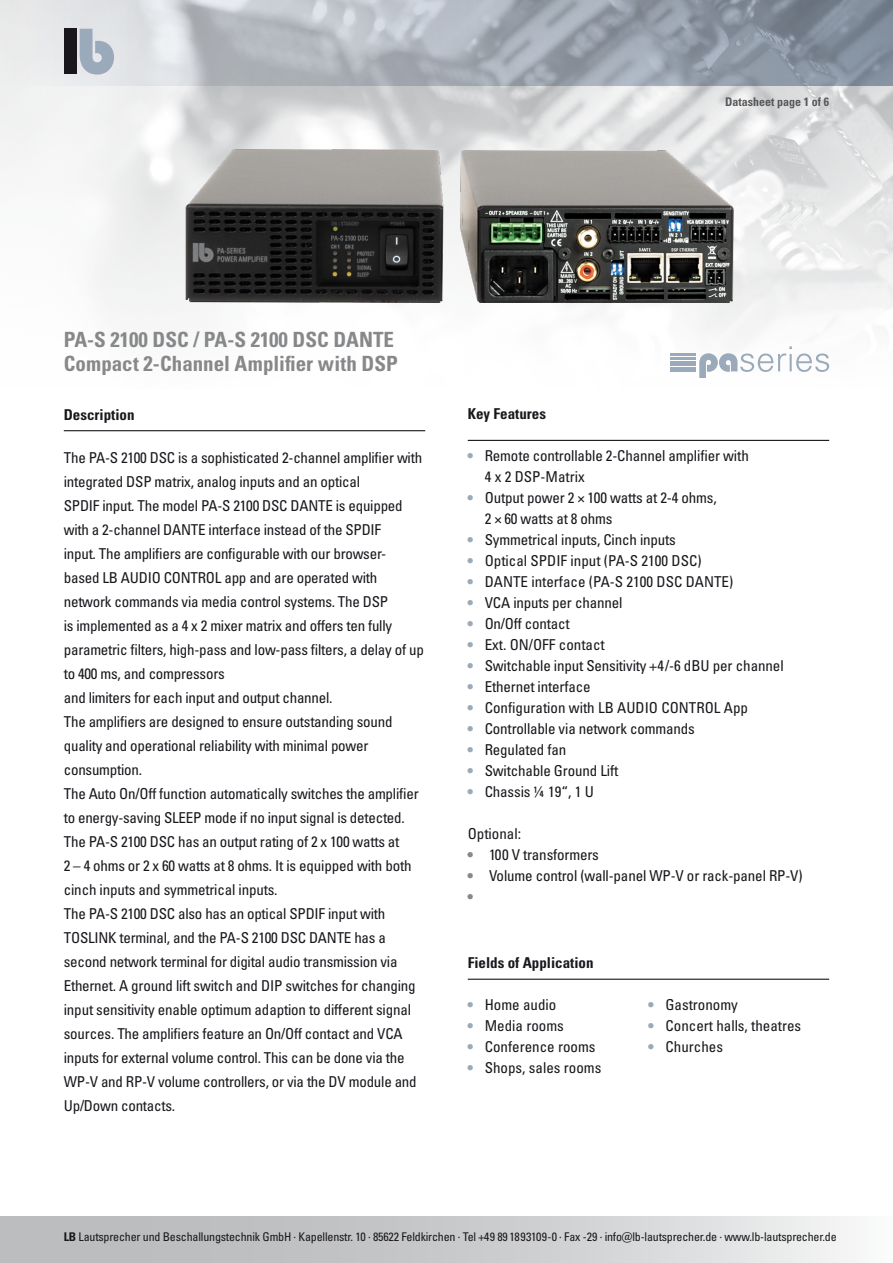
<style>
.page{position:relative;width:893px;height:1263px;background:#fff}
.page>*{position:absolute;margin:0;border:0;box-sizing:border-box;transform-origin:0 0}
.t1{font:700 condensed 21px/24px "Univers LT Pro";color:#87888a}
.t2{font:condensed 15px/24px "Univers LT Pro";letter-spacing:-.015em;color:#1a171c}
.t3{font:700 condensed 15px "Univers LT Pro";color:#1a171c}
.t4{font:condensed 12px "Univers LT Pro";letter-spacing:-.015em;color:#1a171c}
.t5{font:700 condensed 12px "Univers LT Pro";color:#58585a}
.s1{color:#9baaba}
.s2{color:#87888a}
.s3{font-weight:700}
</style>
<div class="page">
<img style="left:0;top:85px;width:893px;height:287px">
<svg style="left:0;top:0;width:893px;height:85px;background:#adb3bc"></svg>
<div style="left:64px;top:29px;width:13px;height:45px;background:#1a171c"></div>
<svg style="left:80px;top:29px;width:34px;height:46px;background:#b4beca"></svg>
<div style="left:0;top:1216px;width:893px;height:47px;background:linear-gradient(to right,#afb1b3,#edeeee)"></div>
<hr style="left:64px;top:430px;width:361px;height:1px;background:#1a171c">
<hr style="left:468px;top:440px;width:361px;height:1px;background:#1a171c">
<svg style="left:699px;top:346px;width:130px;height:32px"></svg>
<hr style="left:670px;top:367px;width:26px;height:4px;background:#9baaba">
<hr style="left:670px;top:361px;width:26px;height:4px;background:#9baaba">
<hr style="left:670px;top:357px;width:26px;height:3px;background:#9baaba">
<hr style="left:670px;top:354px;width:26px;height:2px;background:#9baaba">
<img style="left:497px;top:132px;width:248px;height:182px">
<img style="left:180px;top:132px;width:317px;height:182px">
<hr style="left:468px;top:979px;width:361px;height:1px;background:#1a171c">
<h1 class="t1" style="left:64px;top:327px;width:336px">PA-S 2100 DSC / PA-S 2100 DSC DANTE<br>Compact 2-Channel Amplifier with DSP</h1>
<p class="t5" style="left:725px;top:95px;width:105px">Datasheet page 1 of 6</p>
<p class="t3" style="left:64px;top:405px;width:72px">Description</p>
<p class="t3" style="left:468px;top:405px;width:80px">Key Features</p>
<p class="t2" style="left:485px;top:445px;width:266px;line-height:21px;text-indent:-17px"><span class="s1">•</span> Remote controllable 2-Channel amplifier with<br>4 x 2 DSP-Matrix</p>
<p class="t2" style="left:485px;top:487px;width:233px;line-height:21px;text-indent:-17px"><span class="s1">•</span> Output power 2 × 100 watts at 2-4 ohms,<br>2 × 60 watts at 8 ohms</p>
<p class="t2" style="left:468px;top:527px;width:210px"><span class="s1">•</span> Symmetrical inputs, Cinch inputs</p>
<p class="t2" style="left:468px;top:548px;width:235px"><span class="s1">•</span> Optical SPDIF input (PA-S 2100 DSC)</p>
<p class="t2" style="left:468px;top:569px;width:267px"><span class="s1">•</span> DANTE interface (PA-S 2100 DSC DANTE)</p>
<p class="t2" style="left:468px;top:590px;width:156px"><span class="s1">•</span> VCA inputs per channel</p>
<p class="t2" style="left:468px;top:611px;width:104px"><span class="s1">•</span> On/Off contact</p>
<p class="t2" style="left:468px;top:632px;width:138px"><span class="s1">•</span> Ext. ON/OFF contact</p>
<p class="t2" style="left:468px;top:653px;width:317px"><span class="s1">•</span> Switchable input Sensitivity +4/-6 dBU per channel</p>
<p class="t2" style="left:468px;top:674px;width:124px"><span class="s1">•</span> Ethernet interface</p>
<p class="t2" style="left:468px;top:695px;width:282px"><span class="s1">•</span> Configuration with LB AUDIO CONTROL App</p>
<p class="t2" style="left:468px;top:716px;width:229px"><span class="s1">•</span> Controllable via network commands</p>
<p class="t2" style="left:468px;top:737px;width:100px"><span class="s1">•</span> Regulated fan</p>
<p class="t2" style="left:468px;top:758px;width:152px"><span class="s1">•</span> Switchable Ground Lift</p>
<p class="t2" style="left:468px;top:779px;width:128px"><span class="s1">•</span> Chassis ¼ 19“, 1 U</p>
<p class="t2" style="left:468px;top:821px;width:55px">Optional:</p>
<p class="t2" style="left:468px;top:842px;width:133px"><span class="s2">•</span> 100 V transformers</p>
<p class="t2" style="left:468px;top:865px;width:336px;line-height:21px"><span class="s2">•</span> Volume control (wall-panel WP-V or rack-panel RP-V) <span class="s2">•</span></p>
<p class="t2" style="left:64px;top:445px;width:362px">The PA-S 2100 DSC is a sophisticated 2-channel amplifier with integrated DSP matrix, analog inputs and an optical<br>SPDIF input. The model PA-S 2100 DSC DANTE is equipped with a 2-channel DANTE interface instead of the SPDIF<br>input. The amplifiers are configurable with our browser&shy;based LB AUDIO CONTROL app and are operated with network commands via media control systems. The DSP<br>is implemented as a 4 x 2 mixer matrix and offers ten fully parametric filters, high-pass and low-pass filters, a delay of up to 400 ms, and compressors<br>and limiters for each input and output channel.<br>The amplifiers are designed to ensure outstanding sound quality and operational reliability with minimal power consumption.<br>The Auto On/Off function automatically switches the amplifier to energy-saving SLEEP mode if no input signal is detected.<br>The PA-S 2100 DSC has an output rating of 2 x 100 watts at<br>2 – 4 ohms or 2 x 60 watts at 8 ohms. It is equipped with both cinch inputs and symmetrical inputs.<br>The PA-S 2100 DSC also has an optical SPDIF input with TOSLINK terminal, and the PA-S 2100 DSC DANTE has a second network terminal for digital audio transmission via Ethernet. A ground lift switch and DIP switches for changing input sensitivity enable optimum adaption to different signal sources. The amplifiers feature an On/Off contact and VCA inputs for external volume control. This can be done via the WP-V and RP-V volume controllers, or via the DV module and Up/Down contacts.</p>
<p class="t3" style="left:468px;top:953px;width:127px">Fields of Application</p>
<p class="t2" style="left:648px;top:992px;width:91px"><span class="s1">•</span> Gastronomy</p>
<p class="t2" style="left:648px;top:1013px;width:154px"><span class="s1">•</span> Concert halls, theatres</p>
<p class="t2" style="left:648px;top:1034px;width:76px"><span class="s1">•</span> Churches</p>
<p class="t2" style="left:468px;top:992px;width:90px"><span class="s1">•</span> Home audio</p>
<p class="t2" style="left:468px;top:1013px;width:98px"><span class="s1">•</span> Media rooms</p>
<p class="t2" style="left:468px;top:1034px;width:129px"><span class="s1">•</span> Conference rooms</p>
<p class="t2" style="left:468px;top:1055px;width:135px"><span class="s1">•</span> Shops, sales rooms</p>
<p class="t4" style="left:64px;top:1229px;width:774px"><span class="s3">LB</span> Lautsprecher und Beschallungstechnik GmbH · Kapellenstr. 10 · 85622 Feldkirchen · Tel +49 89 1893109-0 · Fax -29 · info@lb-lautsprecher.de · www.lb-lautsprecher.de</p>
</div>
